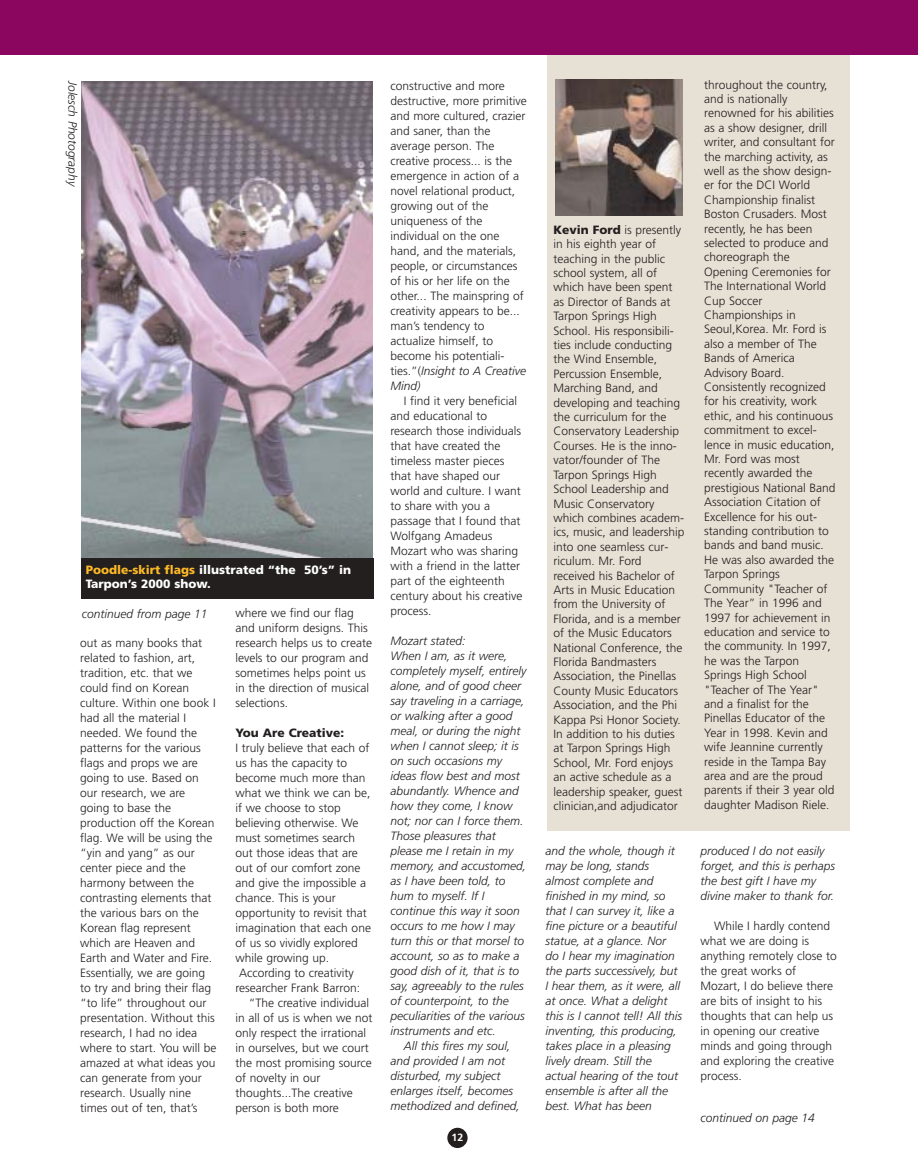
<style>
.page{position:relative;width:918px;height:1175px;background:#fff}
.page>*{position:absolute;margin:0;border:0;box-sizing:border-box;transform-origin:0 0}
.t1{font:300 12px/14.4px "Frutiger";color:#231f1f}
.t2{font:italic 300 12px/15px "Frutiger";color:#231f1f}
.t3{font:900 12px/14.4px "Frutiger";color:#fff}
.t4{font:900 12px "Frutiger";color:#231f1f}
.t5{font:700 10.5px "Frutiger";color:#fff}
.s1{color:#fdb926}
.s2{font-style:italic}
.s3{font-weight:900}
</style>
<div class="page">
<div style="left:447px;top:1127px;width:21px;height:21px;background:#231f1f;border-radius:50%"></div>
<div style="left:547px;top:46px;width:302px;height:784px;background:#e7e0d5"></div>
<img style="left:81px;top:81px;width:291px;height:477px">
<div style="left:0;top:0;width:918px;height:54px;background:#8b065e"></div>
<div style="left:81px;top:558px;width:292px;height:40px;background:#231f1f"></div>
<img style="left:555px;top:80px;width:127px;height:136px">
<p class="t2" style="left:79px;top:81px;width:106px;rotate:90deg">Jolesch Photography</p>
<p class="t3" style="left:86px;top:563px;width:267px"><span class="s1">Poodle-skirt flags</span> illustrated “the 50’s” in<br>Tarpon’s 2000 show.</p>
<p class="t2" style="left:82px;top:607px;width:127px">continued from page 11</p>
<p class="t1" style="left:235px;top:606px;width:138px;line-height:15px">where we find our flag and uniform designs. This research helps us to create levels to our program and sometimes helps point us in the direction of musical selections.</p>
<p class="t4" style="left:235px;top:727px;width:110px">You Are Creative:</p>
<p class="t1" style="left:235px;top:741px;width:136px">I truly believe that each of</p>
<p class="t1" style="left:235px;top:756px;width:113px">us has the capacity to</p>
<p class="t1" style="left:235px;top:771px;width:132px">become much more than</p>
<p class="t1" style="left:235px;top:786px;width:137px">what we think we can be,</p>
<p class="t1" style="left:235px;top:801px;width:107px">if we choose to stop</p>
<p class="t1" style="left:235px;top:816px;width:125px">believing otherwise. We</p>
<p class="t1" style="left:235px;top:831px;width:121px">must sometimes search</p>
<p class="t1" style="left:235px;top:846px;width:124px">out those ideas that are</p>
<p class="t1" style="left:235px;top:861px;width:127px">out of our comfort zone</p>
<p class="t1" style="left:235px;top:876px;width:132px">and give the impossible a</p>
<p class="t1" style="left:235px;top:891px;width:102px">chance. This is your</p>
<p class="t1" style="left:235px;top:906px;width:133px">opportunity to revisit that</p>
<p class="t1" style="left:235px;top:921px;width:137px">imagination that each one</p>
<p class="t1" style="left:235px;top:936px;width:124px">of us so vividly explored</p>
<p class="t1" style="left:235px;top:951px;width:95px">while growing up.</p>
<p class="t1" style="left:239px;top:966px;width:116px">According to creativity</p>
<p class="t1" style="left:235px;top:981px;width:126px">researcher Frank Barron:</p>
<p class="t1" style="left:249px;top:996px;width:122px">“The creative individual</p>
<p class="t1" style="left:235px;top:1011px;width:139px">in all of us is when we not</p>
<p class="t1" style="left:235px;top:1026px;width:132px">only respect the irrational</p>
<p class="t1" style="left:235px;top:1041px;width:135px">in ourselves, but we court</p>
<p class="t1" style="left:235px;top:1056px;width:138px">the most promising source</p>
<p class="t1" style="left:235px;top:1071px;width:86px">of novelty in our</p>
<p class="t1" style="left:235px;top:1086px;width:119px">thoughts...The creative</p>
<p class="t1" style="left:235px;top:1101px;width:105px">person is both more</p>
<p class="t1" style="left:80px;top:636px;width:138px;line-height:15px">out as many books that related to fashion, art, tradition, etc. that we could find on Korean culture. Within one book I had all the material I needed. We found the patterns for the various flags and props we are going to use. Based on our research, we are going to base the production off the Korean flag. We will be using the “yin and yang” as our center piece and the harmony between the contrasting elements that the various bars on the<br>Korean flag represent which are Heaven and<br>Earth and Water and Fire.<br>Essentially, we are going to try and bring their flag “to life” throughout our presentation. Without this research, I had no idea where to start. You will be amazed at what ideas you can generate from your research. Usually nine times out of ten, that’s</p>
<p class="t1" style="left:390px;top:79px;width:138px;line-height:15px">constructive and more destructive, more primitive and more cultured, crazier and saner, than the average person. The creative process... is the emergence in action of a novel relational product, growing out of the uniqueness of the individual on the one hand, and the materials, people, or circumstances of his or her life on the other... The mainspring of creativity appears to be... man’s tendency to actualize himself, to become his potentiali&shy;ties.”(<span class="s2">Insight to A Creative<br>Mind)</span></p>
<p class="t1" style="left:390px;top:394px;width:134px;line-height:15px;text-indent:14px">I find it very beneficial and educational to research those individuals that have created the timeless master pieces that have shaped our world and culture. I want to share with you a passage that I found that<br>Wolfgang Amadeus<br>Mozart who was sharing with a friend in the latter part of the eighteenth century about his creative process.</p>
<p class="t2" style="left:390px;top:634px;width:137px">Mozart stated:<br>When I am, as it were, completely myself, entirely alone, and of good cheer say traveling in a carriage, or walking after a good meal, or during the night when I cannot sleep; it is on such occasions my ideas flow best and most abundantly. Whence and how they come, I know not; nor can I force them.<br>Those pleasures that please me I retain in my memory, and accustomed, as I have been told, to hum to myself. If I continue this way it soon occurs to me how I may turn this or that morsel to account, so as to make a good dish of it, that is to say, agreeably to the rules of counterpoint, to the peculiarities of the various instruments and etc.</p>
<p class="t2" style="left:390px;top:1039px;width:131px;text-indent:14px">All this fires my soul, and provided I am not disturbed, my subject enlarges itself, becomes methodized and defined,</p>
<p class="t5" style="left:452px;top:1133px;width:13px">12</p>
<p class="t1" style="left:554px;top:223px;width:132px"><span class="s3">Kevin Ford</span> is presently in his eighth year of teaching in the public school system, all of which have been spent as Director of Bands at<br>Tarpon Springs High<br>School. His responsibili&shy;ties include conducting the Wind Ensemble,<br>Percussion Ensemble,<br>Marching Band, and developing and teaching the curriculum for the<br>Conservatory Leadership<br>Courses. He is the inno&shy;vator/founder of The<br>Tarpon Springs High<br>School Leadership and<br>Music Conservatory which combines academ&shy;ics, music, and leadership into one seamless cur&shy;riculum. Mr. Ford received his Bachelor of<br>Arts in Music Education from the University of<br>Florida, and is a member of the Music Educators<br>National Conference, the<br>Florida Bandmasters<br>Association, the Pinellas<br>County Music Educators<br>Association, and the Phi<br>Kappa Psi Honor Society.<br>In addition to his duties at Tarpon Springs High<br>School, Mr. Ford enjoys an active schedule as a leadership speaker, guest clinician,and adjudicator</p>
<p class="t1" style="left:704px;top:78px;width:133px">throughout the country, and is nationally renowned for his abilities as a show designer, drill writer, and consultant for the marching activity, as well as the show design&shy;er for the DCI World<br>Championship finalist<br>Boston Crusaders. Most recently, he has been selected to produce and choreograph the<br>Opening Ceremonies for<br>The International World<br>Cup Soccer<br>Championships in<br>Seoul,Korea. Mr. Ford is also a member of The<br>Bands of America<br>Advisory Board.<br>Consistently recognized for his creativity, work ethic, and his continuous commitment to excel&shy;lence in music education,<br>Mr. Ford was most recently awarded the prestigious National Band<br>Association Citation of<br>Excellence for his out&shy;standing contribution to bands and band music.<br>He was also awarded the<br>Tarpon Springs<br>Community "Teacher of<br>The Year” in 1996 and<br>1997 for achievement in education and service to the community. In 1997, he was the Tarpon<br>Springs High School "Teacher of The Year" and a finalist for the<br>Pinellas Educator of the<br>Year in 1998. Kevin and wife Jeannine currently reside in the Tampa Bay area and are the proud parents if their 3 year old daughter Madison Riele.</p>
<p class="t2" style="left:546px;top:844px;width:138px">and the whole, though it may be long, stands almost complete and finished in my mind, so that I can survey it, like a fine picture or a beautiful statue, at a glance. Nor do I hear my imagination the parts successively, but<br>I hear them, as it were, all at once. What a delight this is I cannot tell! All this inventing, this producing, takes place in a pleasing lively dream. Still the actual hearing of the tout ensemble is after all the best. What has been</p>
<p class="t2" style="left:701px;top:844px;width:136px">produced I do not easily forget, and this is perhaps the best gift I have my divine maker to thank for.</p>
<p class="t1" style="left:701px;top:919px;width:138px;line-height:15px;text-indent:14px">While I hardly contend what we are doing is anything remotely close to the great works of<br>Mozart, I do believe there are bits of insight to his thoughts that can help us in opening our creative minds and going through and exploring the creative process.</p>
<p class="t2" style="left:700px;top:1110px;width:116px">continued on page 14</p>
</div>
